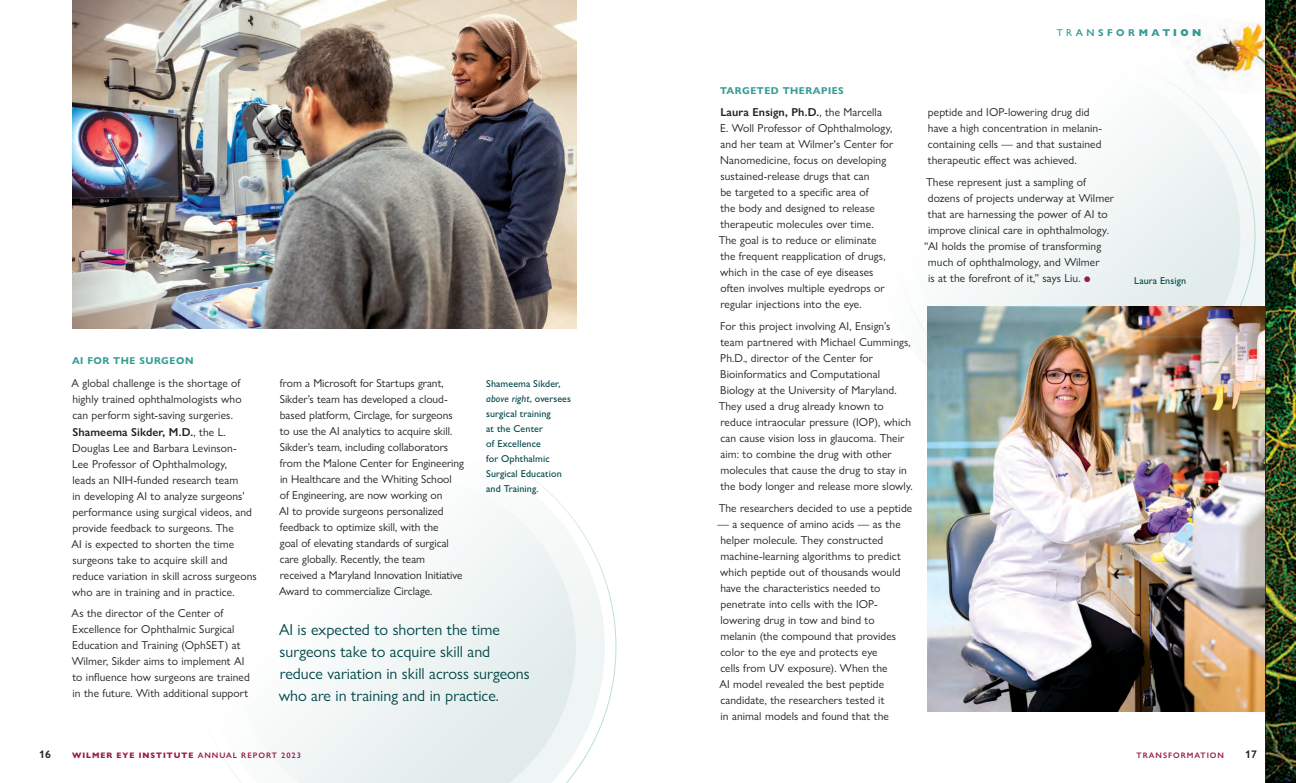
<style>
.page{position:relative;width:1296px;height:783px;background:#fff}
.page>*{position:absolute;margin:0;border:0;box-sizing:border-box;transform-origin:0 0}
.bodycopy{font:16px/22px "Gill Sans Nova";color:#004648}
.bodycopy-2{font:11.5px/16px "Gill Sans Nova";letter-spacing:.01em;color:#231f20}
.t1{font:600 11px "Gill Sans Nova";color:#231f20}
.t2{font:500 10px/15px "Gill Sans Nova";letter-spacing:.01em;color:#004648}
.subhead{font:700 10px "Gill Sans Nova";letter-spacing:.05em;color:#359d95}
.t3{font:800 8px "Gill Sans Nova";letter-spacing:.12em;color:#981b4c}
.t4{font:600 8px "Gill Sans Nova";letter-spacing:.12em;color:#981b4c}
.s1{font-weight:600}
.s2{font-style:italic}
.s3{font-weight:500}
.s4{font-weight:800}
.s5{color:#981b4c}
</style>
<div class="page">
<svg style="left:218px;top:458px;width:389px;height:311px"></svg>
<svg style="left:230px;top:473px;width:348px;height:310px;fill:#f5f8f8"></svg>
<svg style="left:1246px;top:143px;width:16px;height:163px"></svg>
<svg style="left:908px;top:76px;width:338px;height:259px"></svg>
<img style="left:72px;top:0;width:504px;height:328px">
<img style="left:927px;top:306px;width:339px;height:406px">
<img style="left:1266px;top:0;width:30px;height:783px">
<img style="left:1170px;top:13px;width:107px;height:82px">
<p class="subhead" style="left:72px;top:354px;width:123px">AI FOR THE SURGEON</p>
<p class="bodycopy-2" style="left:72px;top:375px;width:187px">A global challenge is the shortage of highly trained ophthalmologists who can perform sight-saving surgeries.<br><span class="s1">Shameema Sikder, M.D.</span>, the L.<br>Douglas Lee and Barbara Levinson-<br>Lee Professor of Ophthalmology,<br>leads an NIH-funded research team<br>in developing AI to analyze surgeons’ performance using surgical videos, and provide feedback to surgeons. The<br>AI is expected to shorten the time surgeons take to acquire skill and reduce variation in skill across surgeons who are in training and in practice.</p>
<p class="bodycopy-2" style="left:72px;top:605px;width:180px">As the director of the Center of Excellence for Ophthalmic Surgical Education and Training (OphSET) at Wilmer, Sikder aims to implement AI to influence how surgeons are trained in the future. With additional support</p>
<p class="bodycopy-2" style="left:279px;top:375px;width:187px">from a Microsoft for Startups grant, Sikder’s team has developed a cloud&shy;based platform, Circlage, for surgeons to use the AI analytics to acquire skill.<br>Sikder’s team, including collaborators from the Malone Center for Engineering in Healthcare and the Whiting School<br>of Engineering, are now working on<br>AI to provide surgeons personalized feedback to optimize skill, with the<br>goal of elevating standards of surgical care globally. Recently, the team received a Maryland Innovation Initiative Award to commercialize Circlage.</p>
<p class="t2" style="left:486px;top:376px;width:86px">Shameema Sikder, <span class="s2">above right</span>, oversees surgical training<br>at the Center<br>of Excellence<br>for Ophthalmic<br>Surgical Education and Training.</p>
<p class="bodycopy" style="left:279px;top:619px;width:253px">AI is expected to shorten the time surgeons take to acquire skill and reduce variation in skill across surgeons who are in training and in practice.</p>
<p class="subhead" style="left:1057px;top:26px;width:146px"><span class="s3">TR</span><span class="s1">AN</span>SFOR<span class="s4">MAT</span><span class="s4">ION</span></p>
<p class="subhead" style="left:720px;top:84px;width:125px">TARGETED THERAPIES</p>
<p class="bodycopy-2" style="left:719px;top:104px;width:176px"><span class="s1">Laura Ensign, Ph.D.</span>, the Marcella<br>E. Woll Professor of Ophthalmology, and her team at Wilmer's Center for Nanomedicine, focus on developing sustained-release drugs that can<br>be targeted to a specific area of<br>the body and designed to release therapeutic molecules over time.<br>The goal is to reduce or eliminate the frequent reapplication of drugs, which in the case of eye diseases often involves multiple eyedrops or regular injections into the eye.</p>
<p class="bodycopy-2" style="left:719px;top:318px;width:195px">For this project involving AI, Ensign’s team partnered with Michael Cummings, Ph.D., director of the Center for Bioinformatics and Computational Biology at the University of Maryland.<br>They used a drug already known to reduce intraocular pressure (IOP), which can cause vision loss in glaucoma. Their aim: to combine the drug with other molecules that cause the drug to stay in the body longer and release more slowly.</p>
<p class="bodycopy-2" style="left:719px;top:500px;width:195px">The researchers decided to use a peptide</p>
<p class="bodycopy-2" style="left:717px;top:516px;width:185px">— a sequence of amino acids — as the helper molecule. They constructed machine-learning algorithms to predict which peptide out of thousands would have the characteristics needed to penetrate into cells with the IOP&shy;lowering drug in tow and bind to melanin (the compound that provides color to the eye and protects eye<br>cells from UV exposure). When the<br>AI model revealed the best peptide candidate, the researchers tested it<br>in animal models and found that the</p>
<p class="bodycopy-2" style="left:928px;top:104px;width:176px">peptide and IOP-lowering drug did have a high concentration in melanin&shy;containing cells — and that sustained therapeutic effect was achieved.</p>
<p class="bodycopy-2" style="left:926px;top:174px;width:161px">These represent just a sampling of</p>
<p class="bodycopy-2" style="left:928px;top:190px;width:188px">dozens of projects underway at Wilmer</p>
<p class="bodycopy-2" style="left:928px;top:206px;width:182px">that are harnessing the power of AI to</p>
<p class="bodycopy-2" style="left:928px;top:222px;width:182px">improve clinical care in ophthalmology.</p>
<p class="bodycopy-2" style="left:924px;top:238px;width:178px">“AI holds the promise of transforming</p>
<p class="bodycopy-2" style="left:928px;top:254px;width:173px">much of ophthalmology, and Wilmer</p>
<p class="bodycopy-2" style="left:928px;top:270px;width:164px">is at the forefront of it,” says Liu. <span class="s5">●</span></p>
<p class="t2" style="left:1134px;top:273px;width:53px">Laura Ensign</p>
<p class="t1" style="left:39px;top:748px;width:13px">16</p>
<p class="t3" style="left:72px;top:751px;width:231px">WILMER EYE INSTITUTE <span class="s1">ANNUAL REPORT 2023</span></p>
<p class="t4" style="left:1137px;top:751px;width:89px">TRANSFORMATION</p>
<p class="t1" style="left:1245px;top:748px;width:13px">17</p>
</div>
